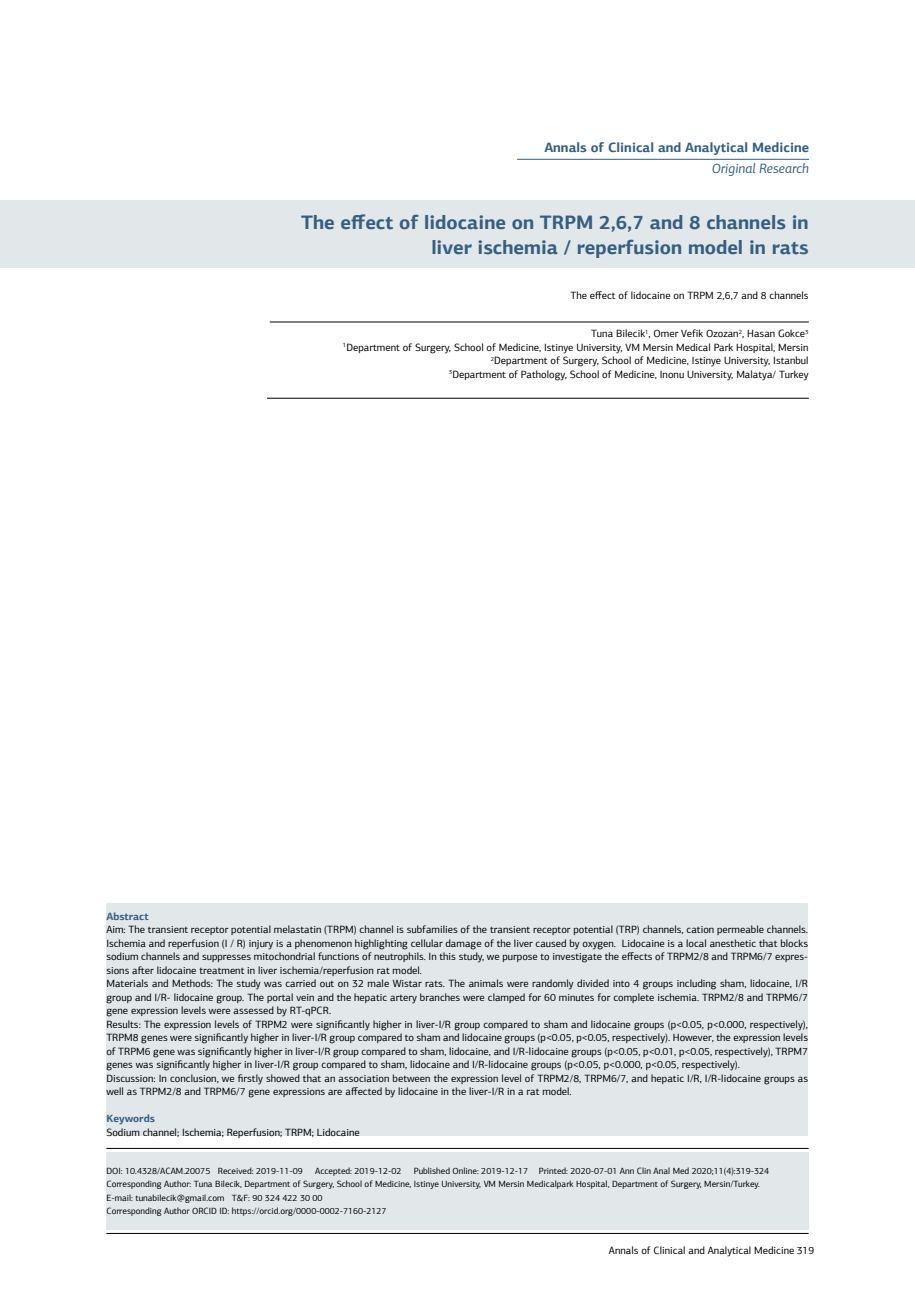
<style>
.page{position:relative;width:915px;height:1306px;background:#fff}
.page>*{position:absolute;margin:0;border:0;box-sizing:border-box;transform-origin:0 0}
.t1{font:700 19.5px/25.5px "PF Agora Sans Pro";color:#355e81;text-align:right}
.t2{font:700 13.5px "PF Agora Sans Pro";color:#355e81}
.t3{font:italic 13.5px "PF Agora Sans Pro";color:#355e81}
.t4{font:10.5px/13.5px "PF Agora Sans Pro";color:#000;text-align:right}
.t5{font:700 10.5px "PF Agora Sans Pro";color:#355e81}
.t6{font:9px/13.5px "PF Agora Sans Pro";color:#000}
</style>
<div class="page">
<hr style="left:106px;top:1233px;width:702px;height:1px;background:#000">
<div style="left:0;top:200px;width:914px;height:68px;background:#e2e7ea"></div>
<hr style="left:106px;top:1148px;width:702px;height:1px;background:#000">
<hr style="left:270px;top:322px;width:538px;height:1px;background:#000">
<hr style="left:267px;top:398px;width:541px;height:1px;background:#000">
<hr style="left:517px;top:159px;width:291px;height:1px;background:#355e81">
<div style="left:106px;top:1151px;width:702px;height:78px;background:#e2e7ea"></div>
<div style="left:106px;top:903px;width:701px;height:232px;background:#e2e7ea"></div>
<p class="t2" style="left:544px;top:139px;width:266px">Annals of Clinical and Analytical Medicine</p>
<p class="t3" style="left:711px;top:160px;width:99px">Original Research</p>
<h1 class="t1" style="left:301px;top:209px;width:509px">The effect of lidocaine on TRPM 2,6,7 and 8 channels in liver ischemia / reperfusion model in rats</h1>
<p class="t4" style="left:570px;top:288px;width:239px">The effect of lidocaine on TRPM 2,6,7 and 8 channels</p>
<p class="t4" style="left:343px;top:327px;width:467px">Tuna Bilecik<sup>1</sup>, Omer Vefik Ozozan<sup>2</sup>, Hasan Gokce<sup>3<br>1</sup>Department of Surgery, School of Medicine, Istinye University, VM Mersin Medical Park Hospital, Mersin <sup>2</sup>Department of Surgery, School of Medicine, Istinye University, Istanbul<br><sup>3</sup>Department of Pathology, School of Medicine, Inonu University, Malatya/ Turkey</p>
<p class="t5" style="left:106px;top:909px;width:44px">Abstract</p>
<p class="t4" style="left:106px;top:922px;width:703px;text-align:left">Aim: The transient receptor potential melastatin (TRPM) channel is subfamilies of the transient receptor potential (TRP) channels, cation permeable channels.<br>Ischemia and reperfusion (I / R) injury is a phenomenon highlighting cellular damage of the liver caused by oxygen. Lidocaine is a local anesthetic that blocks sodium channels and suppresses mitochondrial functions of neutrophils. In this study, we purpose to investigate the effects of TRPM2/8 and TRPM6/7 expres&shy;sions after lidocaine treatment in liver ischemia/reperfusion rat model.<br>Materials and Methods: The study was carried out on 32 male Wistar rats. The animals were randomly divided into 4 groups including sham, lidocaine, I/R group and I/R- lidocaine group. The portal vein and the hepatic artery branches were clamped for 60 minutes for complete ischemia. TRPM2/8 and TRPM6/7 gene expression levels were assessed by RT-qPCR.<br>Results: The expression levels of TRPM2 were significantly higher in liver-I/R group compared to sham and lidocaine groups (p&lt;0.05, p&lt;0.000, respectively), TRPM8 genes were significantly higher in liver-I/R group compared to sham and lidocaine groups (p&lt;0.05, p&lt;0.05, respectively). However, the expression levels of TRPM6 gene was significantly higher in liver-I/R group compared to sham, lidocaine, and I/R-lidocaine groups (p&lt;0.05, p&lt;0.01, p&lt;0.05, respectively), TRPM7 genes was significantly higher in liver-I/R group compared to sham, lidocaine and I/R-lidocaine groups (p&lt;0.05, p&lt;0.000, p&lt;0.05, respectively).<br>Discussion: In conclusion, we firstly showed that an association between the expression level of TRPM2/8, TRPM6/7, and hepatic I/R, I/R-lidocaine groups as well as TRPM2/8 and TRPM6/7 gene expressions are affected by lidocaine in the liver-I/R in a rat model.</p>
<p class="t5" style="left:106px;top:1112px;width:50px">Keywords</p>
<p class="t4" style="left:106px;top:1125px;width:255px">Sodium channel; Ischemia; Reperfusion; TRPM; Lidocaine</p>
<p class="t6" style="left:106px;top:1164px;width:664px;text-indent:307px">Published Online: 2019-12-17 Printed: 2020-07-01 Ann Clin Anal Med 2020;11(4):319-324<br>Corresponding Author: Tuna Bilecik, Department of Surgery, School of Medicine, Istinye University, VM Mersin Medicalpark Hospital, Department of Surgery, Mersin/Turkey.<br>E-mail: tunabilecik@gmail.com T&amp;F: 90 324 422 30 00<br>Corresponding Author ORCID ID: https://orcid.org/0000-0002-7160-2127</p>
<p class="t6" style="left:106px;top:1164px;width:198px">DOI: 10.4328/ACAM.20075 Received: 2019-11-09</p>
<p class="t6" style="left:315px;top:1164px;width:88px">Accepted: 2019-12-02</p>
<p class="t4" style="left:608px;top:1243px;width:207px">Annals of Clinical and Analytical Medicine 319</p>
</div>
